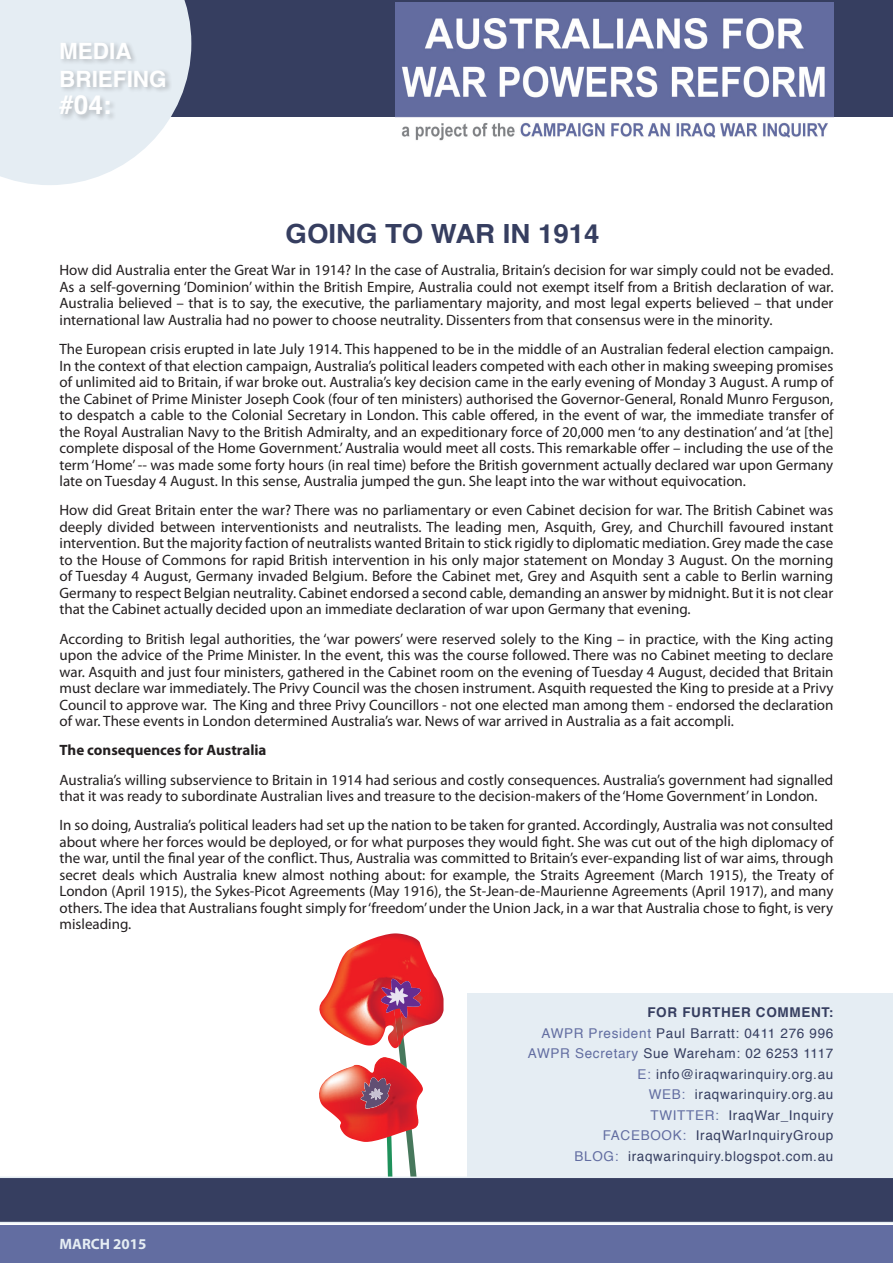
<style>
.page{position:relative;width:893px;height:1263px;background:#fff}
.page>*{position:absolute;margin:0;border:0;box-sizing:border-box;transform-origin:0 0}
.t1{font:700 26.4px "Helvetica";color:#363e60;scale:1.05 1}
.t2{font:700 26.25px "Helvetica";color:#fff}
.t3{font:700 22.5px "Helvetica";color:#fff}
.t4{font:15px/16.5px "Myriad Pro";color:#231f20;text-align:justify}
.t5{font:700 15px "Myriad Pro";color:#231f20}
.t6{font:700 15px "Myriad Pro";color:#e5edf3}
.t7{font:13.5px "Helvetica";letter-spacing:.05em;color:#363e60}
.t8{font:700 13.5px "Helvetica";letter-spacing:.05em;color:#363e60}
.s1{color:#626da1}
</style>
<div class="page">
<img style="left:338px;top:933px;width:92px;height:35px">
<div style="left:0;top:0;width:893px;height:116px;background:#363e60"></div>
<svg style="left:0;top:0;width:191px;height:185px"></svg>
<div style="left:58px;top:41px;width:115px;height:81px;background:#231f20;opacity:.25"></div>
<img style="left:396px;top:2px;width:437px;height:139px">
<svg style="left:0;top:968px;width:893px;height:255px"></svg>
<div style="left:0;top:1225px;width:893px;height:38px;background:#626da1"></div>
<div style="left:468px;top:993px;width:425px;height:183px;background:#e5edf3"></div>
<p class="t3" style="left:59px;top:33px;width:74px">MEDIA</p>
<p class="t3" style="left:59px;top:60px;width:109px">BRIEFING</p>
<p class="t2" style="left:59px;top:84px;width:54px">#04:</p>
<p class="t1" style="left:286px;top:212px;width:300px">GOING TO WAR IN 1914</p>
<p class="t4" style="left:60px;top:262px;width:775px">How did Australia enter the Great War in 1914? In the case of Australia, Britain’s decision for war simply could not be evaded.<br>As a self-governing ‘Dominion’ within the British Empire, Australia could not exempt itself from a British declaration of war.<br>Australia believed – that is to say, the executive, the parliamentary majority, and most legal experts believed – that under international law Australia had no power to choose neutrality. Dissenters from that consensus were in the minority.</p>
<p class="t4" style="left:60px;top:340px;width:775px">The European crisis erupted in late July 1914. This happened to be in the middle of an Australian federal election campaign.<br>In the context of that election campaign, Australia’s political leaders competed with each other in making sweeping promises of unlimited aid to Britain, if war broke out. Australia’s key decision came in the early evening of Monday 3 August. A rump of the Cabinet of Prime Minister Joseph Cook (four of ten ministers) authorised the Governor-General, Ronald Munro Ferguson, to despatch a cable to the Colonial Secretary in London. This cable offered, in the event of war, the immediate transfer of the Royal Australian Navy to the British Admiralty, and an expeditionary force of 20,000 men ‘to any destination’ and ‘at [the] complete disposal of the Home Government.’ Australia would meet all costs. This remarkable offer – including the use of the term ‘Home’ -- was made some forty hours (in real time) before the British government actually declared war upon Germany late on Tuesday 4 August. In this sense, Australia jumped the gun. She leapt into the war without equivocation.</p>
<p class="t4" style="left:60px;top:502px;width:775px">How did Great Britain enter the war? There was no parliamentary or even Cabinet decision for war. The British Cabinet was deeply divided between interventionists and neutralists. The leading men, Asquith, Grey, and Churchill favoured instant intervention. But the majority faction of neutralists wanted Britain to stick rigidly to diplomatic mediation. Grey made the case to the House of Commons for rapid British intervention in his only major statement on Monday 3 August. On the morning of Tuesday 4 August, Germany invaded Belgium. Before the Cabinet met, Grey and Asquith sent a cable to Berlin warning Germany to respect Belgian neutrality. Cabinet endorsed a second cable, demanding an answer by midnight. But it is not clear that the Cabinet actually decided upon an immediate declaration of war upon Germany that evening.</p>
<p class="t4" style="left:60px;top:630px;width:775px">According to British legal authorities, the ‘war powers’ were reserved solely to the King – in practice, with the King acting upon the advice of the Prime Minister. In the event, this was the course followed. There was no Cabinet meeting to declare war. Asquith and just four ministers, gathered in the Cabinet room on the evening of Tuesday 4 August, decided that Britain must declare war immediately. The Privy Council was the chosen instrument. Asquith requested the King to preside at a Privy Council to approve war. The King and three Privy Councillors - not one elected man among them - endorsed the declaration of war. These events in London determined Australia’s war. News of war arrived in Australia as a fait accompli.</p>
<p class="t5" style="left:60px;top:740px;width:209px">The consequences for Australia</p>
<p class="t4" style="left:60px;top:771px;width:775px">Australia’s willing subservience to Britain in 1914 had serious and costly consequences. Australia’s government had signalled that it was ready to subordinate Australian lives and treasure to the decision-makers of the ‘Home Government’ in London.</p>
<p class="t4" style="left:60px;top:817px;width:775px">In so doing, Australia’s political leaders had set up the nation to be taken for granted. Accordingly, Australia was not consulted about where her forces would be deployed, or for what purposes they would fight. She was cut out of the high diplomacy of the war, until the final year of the conflict. Thus, Australia was committed to Britain’s ever-expanding list of war aims, through secret deals which Australia knew almost nothing about: for example, the Straits Agreement (March 1915), the Treaty of London (April 1915), the Sykes-Picot Agreements (May 1916), the St-Jean-de-Maurienne Agreements (April 1917), and many others. The idea that Australians fought simply for ‘freedom’ under the Union Jack, in a war that Australia chose to fight, is very misleading.</p>
<p class="t6" style="left:60px;top:1234px;width:88px">MARCH 2015</p>
<p class="t8" style="left:647px;top:1002px;width:188px">FOR FURTHER COMMENT:</p>
<p class="t7" style="left:541px;top:1023px;width:293px"><span class="s1">AWPR President</span> Paul Barratt: 0411 276 996</p>
<p class="t7" style="left:528px;top:1043px;width:307px"><span class="s1">AWPR Secretary</span> Sue Wareham: 02 6253 1117</p>
<p class="t7" style="left:637px;top:1064px;width:197px"><span class="s1">E:</span> info@iraqwarinquiry.org.au</p>
<p class="t7" style="left:649px;top:1084px;width:186px"><span class="s1">WEB:</span> iraqwarinquiry.org.au</p>
<p class="t7" style="left:650px;top:1105px;width:184px"><span class="s1">TWITTER:</span> IraqWar_Inquiry</p>
<p class="t7" style="left:603px;top:1125px;width:232px"><span class="s1">FACEBOOK:</span> IraqWarInquiryGroup</p>
<p class="t7" style="left:574px;top:1146px;width:260px"><span class="s1">BLOG:</span> iraqwarinquiry.blogspot.com.au</p>
</div>
